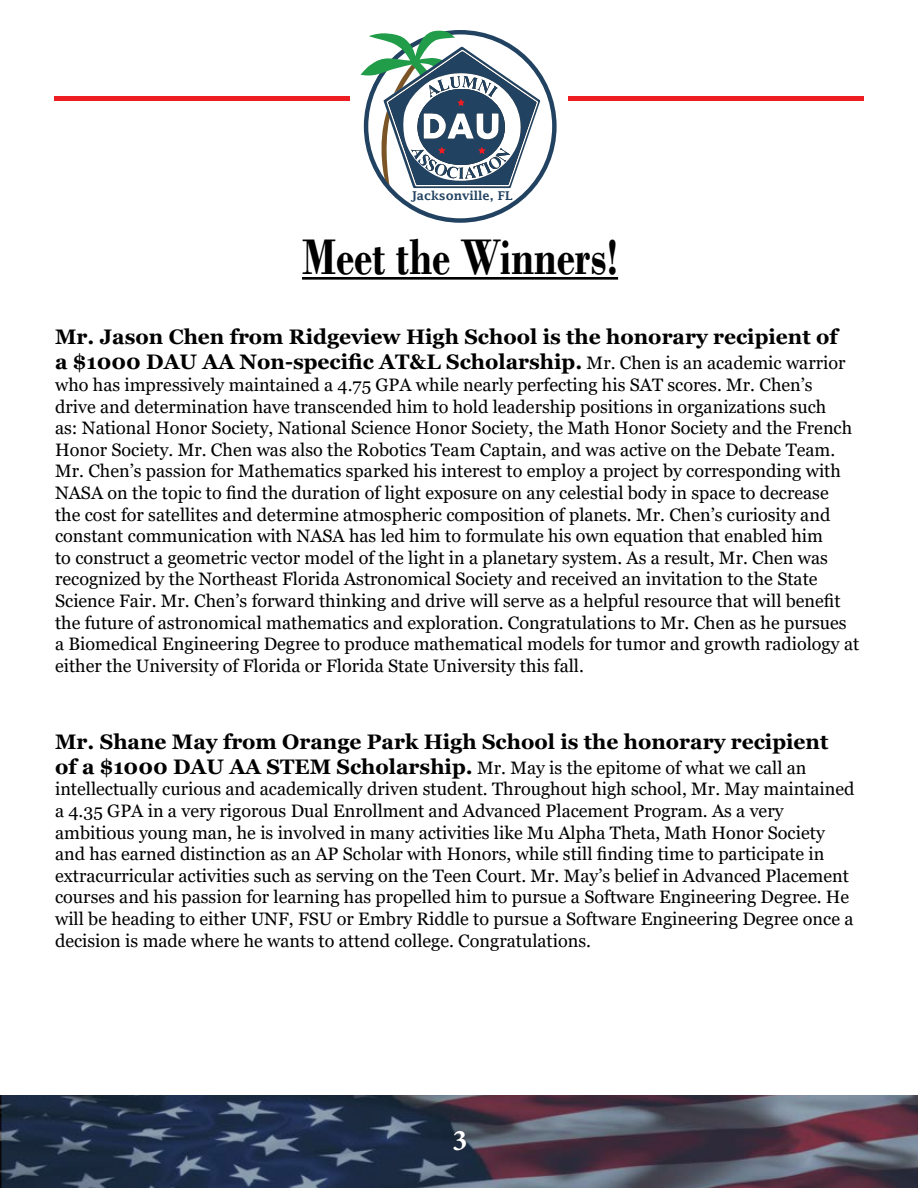
<style>
.page{position:relative;width:918px;height:1188px;background:#fff}
.page>*{position:absolute;margin:0;border:0;box-sizing:border-box;transform-origin:0 0}
.t1{font:700 52.5px "Bodoni";color:#000;scale:.8 1}
.t2{font:700 30px "Minion Pro";color:#fff}
.t3{font:700 21px/25.2px "Georgia";color:#000}
.t4{font:18px/21.6px "Georgia";color:#000}
.t5{font:600 12.15px "Lucida Fax";color:#214261}
.s1{font-weight:400;font-size:18px}
.s2{font-weight:700;font-size:21px}
</style>
<div class="page">
<img style="left:1px;top:1096px;width:917px;height:92px">
<div style="left:569px;top:96px;width:295px;height:5px;background:#ed1d24"></div>
<div style="left:54px;top:96px;width:295px;height:5px;background:#ed1d24"></div>
<svg style="left:361px;top:30px;width:196px;height:193px"></svg>
<hr style="left:302px;top:277px;width:316px;height:3px;background:#000">
<p class="t5" style="left:411px;top:189px;width:103px">Jacksonville, FL</p>
<h1 class="t1" style="left:302px;top:226px;width:397px">Meet the Winners!</h1>
<p class="t3" style="left:55px;top:324px;width:792px">Mr. Jason Chen from Ridgeview High School is the honorary recipient of a $1000 DAU AA Non-specific AT&amp;L Scholarship. <span class="s1">Mr. Chen is an academic warrior</span></p>
<p class="t4" style="left:55px;top:374px;width:806px">who has impressively maintained a 4.75 GPA while nearly perfecting his SAT scores. Mr. Chen’s<br>drive and determination have transcended him to hold leadership positions in organizations such<br>as: National Honor Society, National Science Honor Society, the Math Honor Society and the French Honor Society. Mr. Chen was also the Robotics Team Captain, and was active on the Debate Team.<br>Mr. Chen’s passion for Mathematics sparked his interest to employ a project by corresponding with NASA on the topic to find the duration of light exposure on any celestial body in space to decrease<br>the cost for satellites and determine atmospheric composition of planets. Mr. Chen’s curiosity and constant communication with NASA has led him to formulate his own equation that enabled him<br>to construct a geometric vector model of the light in a planetary system. As a result, Mr. Chen was recognized by the Northeast Florida Astronomical Society and received an invitation to the State Science Fair. Mr. Chen’s forward thinking and drive will serve as a helpful resource that will benefit the future of astronomical mathematics and exploration. Congratulations to Mr. Chen as he pursues a Biomedical Engineering Degree to produce mathematical models for tumor and growth radiology at either the University of Florida or Florida State University this fall.</p>
<p class="t3" style="left:55px;top:729px;width:775px">Mr. Shane May from Orange Park High School is the honorary recipient</p>
<p class="t4" style="left:55px;top:757px;width:801px"><span class="s2">of a $1000 DAU AA STEM Scholarship.</span> Mr. May is the epitome of what we call an intellectually curious and academically driven student. Throughout high school, Mr. May maintained a 4.35 GPA in a very rigorous Dual Enrollment and Advanced Placement Program. As a very ambitious young man, he is involved in many activities like Mu Alpha Theta, Math Honor Society and has earned distinction as an AP Scholar with Honors, while still finding time to participate in extracurricular activities such as serving on the Teen Court. Mr. May’s belief in Advanced Placement courses and his passion for learning has propelled him to pursue a Software Engineering Degree. He will be heading to either UNF, FSU or Embry Riddle to pursue a Software Engineering Degree once a decision is made where he wants to attend college. Congratulations.</p>
<h2 class="t2" style="left:453px;top:1119px;width:16px">3</h2>
</div>
